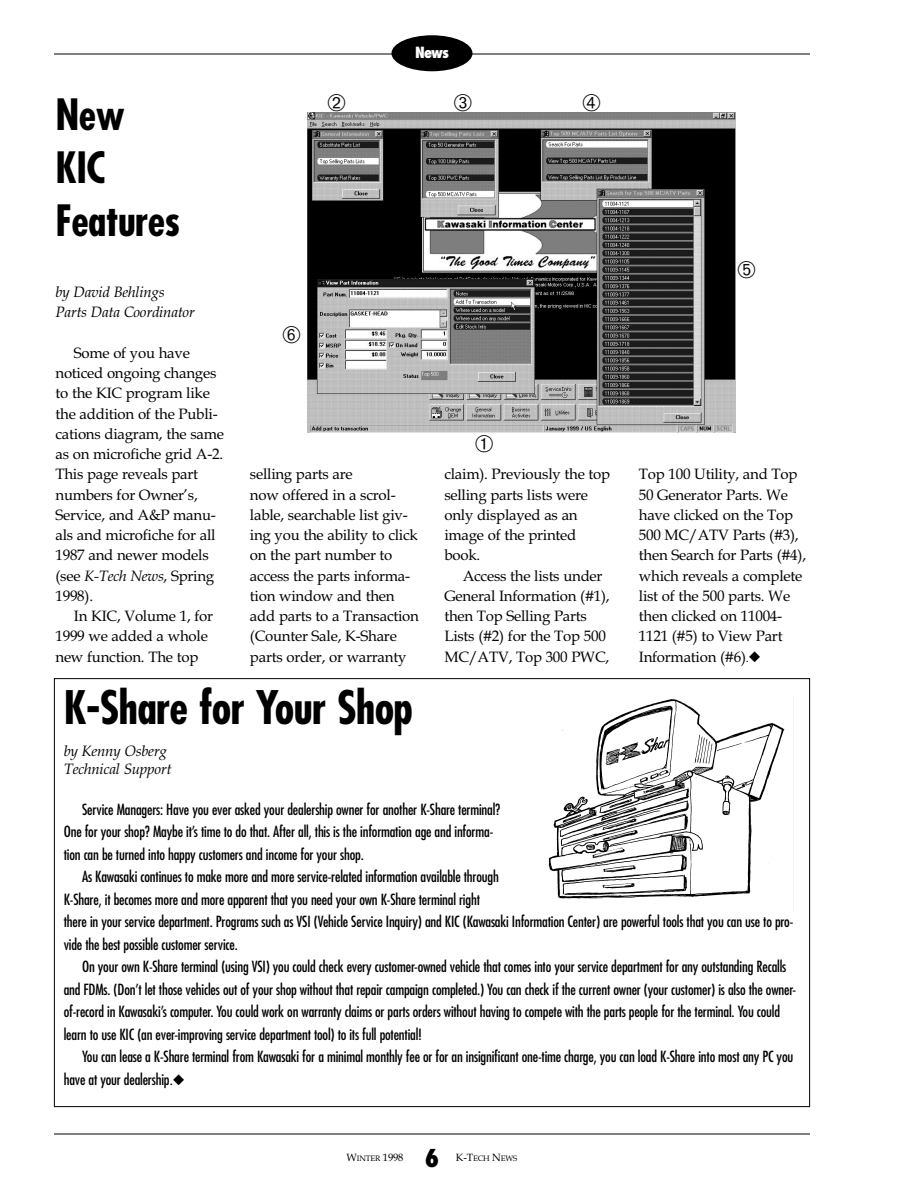
<style>
.page{position:relative;width:918px;height:1188px;background:#fff}
.page>*{position:absolute;margin:0;border:0;box-sizing:border-box;transform-origin:0 0}
.t1{font:700 condensed 45px "Futura";letter-spacing:-.015em;color:#000}
.t2{font:700 condensed 42px/53.2px "Futura";letter-spacing:-.015em;color:#000}
.t3{font:800 condensed 24px "Futura";color:#000}
.t4{font:condensed 15px/22.5px "Futura";letter-spacing:-.01em;color:#000}
.t5{font:15px/20.2px "Book Antiqua";letter-spacing:-.015em;color:#000}
.t6{font:italic 15px/20.2px "Book Antiqua";letter-spacing:-.015em;color:#000}
.t7{font:800 condensed 15px "Futura";color:#fff}
.t8{font:10.5px "Book Antiqua";color:#000}
.t9{font:7.8px "Book Antiqua";letter-spacing:-.02em;color:#000}
.s1{font-style:italic}
.s2{font-size:12.3px}
.s3{font-family:"Book Antiqua";font-stretch:normal}
.s4{font-size:10.5px}
.s5{font-size:7.8px}
</style>
<div class="page">
<hr style="left:54px;top:54px;width:756px;height:1px;background:#000">
<div style="left:392px;top:35px;width:80px;height:36px;background:#000;border-radius:50%"></div>
<hr style="left:54px;top:1134px;width:756px;height:1px;background:#000">
<img style="left:548px;top:699px;width:237px;height:200px">
<img style="left:307px;top:113px;width:429px;height:320px">
<h2 class="t2" style="left:56px;top:92px;width:126px">New<br>KIC<br>Features</h2>
<p class="t6" style="left:56px;top:284px;width:141px">by David Behlings<br>Parts Data Coordinator</p>
<p class="t5" style="left:56px;top:344px;width:170px;text-indent:18px">Some of you have noticed ongoing changes to the KIC program like the addition of the Publi&shy;cations diagram, the same as on microfiche grid A-2.<br>This page reveals part numbers for Owner’s,<br>Service, and A&amp;P manu&shy;als and microfiche for all<br>1987 and newer models (see <span class="s1">K-Tech News</span>, Spring<br>1998).</p>
<p class="t5" style="left:56px;top:607px;width:159px;text-indent:18px">In KIC, Volume 1, for<br>1999 we added a whole new function. The top</p>
<p class="t7" style="left:415px;top:46px;width:35px">News</p>
<p class="t5" style="left:250px;top:465px;width:171px">selling parts are<br>now offered in a scrol&shy;lable, searchable list giv&shy;ing you the ability to click on the part number to access the parts informa&shy;tion window and then add parts to a Transaction (Counter Sale, K-Share parts order, or warranty</p>
<p class="t5" style="left:444px;top:465px;width:167px">claim). Previously the top selling parts lists were only displayed as an image of the printed book.</p>
<p class="t5" style="left:444px;top:567px;width:167px;text-indent:18px">Access the lists under<br>General Information (#1), then Top Selling Parts<br>Lists (#2) for the Top 500<br>MC/ATV, Top 300 PWC,</p>
<p class="t5" style="left:639px;top:465px;width:169px">Top 100 Utility, and Top<br>50 Generator Parts. We have clicked on the Top<br>500 MC/ATV Parts (#3), then Search for Parts (#4), which reveals a complete list of the 500 parts. We then clicked on 11004-<br>1121 (#5) to View Part<br>Information (#6)<span class="s2">.</span>◆</p>
<h1 class="t1" style="left:64px;top:688px;width:351px">K-Share for Your Shop</h1>
<p class="t6" style="left:64px;top:744px;width:109px;line-height:18.1px">by Kenny Osberg<br>Technical Support</p>
<p class="t4" style="left:64px;top:799px;width:438px;text-indent:18px">Service Managers: Have you ever asked your dealership owner for another K-Share terminal?<br>One for your shop? Maybe it’s time to do that. After all, this is the information age and informa&shy;tion can be turned into happy customers and income for your shop.</p>
<p class="t4" style="left:64px;top:867px;width:731px;text-indent:18px">As Kawasaki continues to make more and more service-related information available through<br>K-Share, it becomes more and more apparent that you need your own K-Share terminal right<br>there in your service department. Programs such as VSI (Vehicle Service Inquiry) and KIC (Kawasaki Information Center) are powerful tools that you can use to pro&shy;vide the best possible customer service.</p>
<p class="t4" style="left:64px;top:957px;width:734px;text-indent:18px">On your own K-Share terminal (using VSI) you could check every customer-owned vehicle that comes into your service department for any outstanding Recalls and FDMs. (Don’t let those vehicles out of your shop without that repair campaign completed.) You can check if the current owner (your customer) is also the owner&shy;of-record in Kawasaki’s computer. You could work on warranty claims or parts orders without having to compete with the parts people for the terminal. You could learn to use KIC (an ever-improving service department tool) to its full potential!</p>
<p class="t4" style="left:64px;top:1047px;width:731px;text-indent:18px">You can lease a K-Share terminal from Kawasaki for a minimal monthly fee or for an insignificant one-time charge, you can load K-Share into most any PC you have at your dealership<span class="s3">.</span>◆</p>
<h3 class="t3" style="left:425px;top:1148px;width:16px">6</h3>
<p class="t9" style="left:473px;top:1155px;width:46px">ECH <span class="s4">N</span>EWS</p>
<p class="t8" style="left:347px;top:1153px;width:58px">W<span class="s5">INTER</span> 1998</p>
<p class="t8" style="left:456px;top:1153px;width:19px">K-T</p>
</div>
